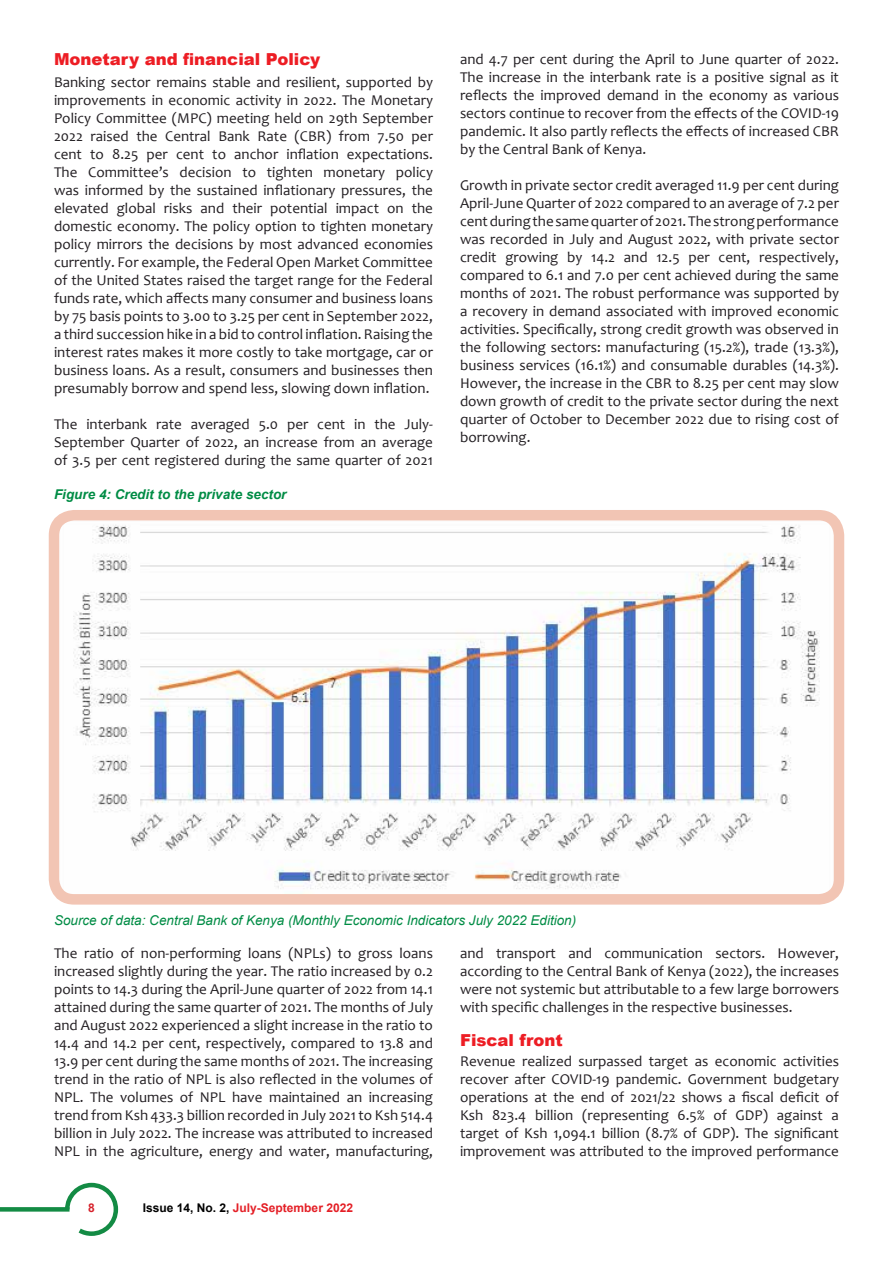
<style>
.page{position:relative;width:893px;height:1263px;background:#fff}
.page>*{position:absolute;margin:0;border:0;box-sizing:border-box;transform-origin:0 0}
.t1{font:900 16.5px "Arial";color:#ed1d24}
.t2{font:15px/18px "Candara";color:#231f23;text-align:justify}
.t3{font:italic 13.5px "Arial";color:#018c45}
.t4{font:italic 700 13.5px "Arial";color:#018c45}
.t5{font:700 12px "Arial";color:#e41f26}
.t6{font:700 12px "Arial";color:#d6202a}
.s1{color:#000}
</style>
<div class="page">
<img style="left:60px;top:521px;width:773px;height:372px">
<div style="left:49px;top:510px;width:795px;height:394px;border:10px solid #f2c5b4;border-radius:20px"></div>
<svg style="left:0;top:1207px;width:63px;height:4px"></svg>
<svg style="left:63px;top:1182px;width:56px;height:54px"></svg>
<p class="t1" style="left:54px;top:47px;width:268px">Monetary and financial Policy</p>
<p class="t2" style="left:54px;top:73px;width:380px">Banking sector remains stable and resilient, supported by improvements in economic activity in 2022. The Monetary Policy Committee (MPC) meeting held on 29th September 2022 raised the Central Bank Rate (CBR) from 7.50 per cent to 8.25 per cent to anchor inflation expectations.<br>The Committee’s decision to tighten monetary policy was informed by the sustained inflationary pressures, the elevated global risks and their potential impact on the domestic economy. The policy option to tighten monetary policy mirrors the decisions by most advanced economies currently. For example, the Federal Open Market Committee of the United States raised the target range for the Federal funds rate, which affects many consumer and business loans by 75 basis points to 3.00 to 3.25 per cent in September 2022, a third succession hike in a bid to control inflation. Raising the interest rates makes it more costly to take mortgage, car or business loans. As a result, consumers and businesses then presumably borrow and spend less, slowing down inflation.</p>
<p class="t2" style="left:54px;top:415px;width:380px">The interbank rate averaged 5.0 per cent in the July-September Quarter of 2022, an increase from an average of 3.5 per cent registered during the same quarter of 2021</p>
<p class="t4" style="left:54px;top:485px;width:234px">Figure 4: Credit to the private sector</p>
<p class="t2" style="left:460px;top:50px;width:380px">and 4.7 per cent during the April to June quarter of 2022.<br>The increase in the interbank rate is a positive signal as it reflects the improved demand in the economy as various sectors continue to recover from the effects of the COVID-19 pandemic. It also partly reflects the effects of increased CBR by the Central Bank of Kenya.</p>
<p class="t2" style="left:460px;top:176px;width:380px">Growth in private sector credit averaged 11.9 per cent during April-June Quarter of 2022 compared to an average of 7.2 per cent during the same quarter of 2021. The strong performance was recorded in July and August 2022, with private sector credit growing by 14.2 and 12.5 per cent, respectively, compared to 6.1 and 7.0 per cent achieved during the same months of 2021. The robust performance was supported by a recovery in demand associated with improved economic activities. Specifically, strong credit growth was observed in the following sectors: manufacturing (15.2%), trade (13.3%), business services (16.1%) and consumable durables (14.3%).<br>However, the increase in the CBR to 8.25 per cent may slow down growth of credit to the private sector during the next quarter of October to December 2022 due to rising cost of borrowing.</p>
<p class="t3" style="left:54px;top:911px;width:524px">Source of data: Central Bank of Kenya (Monthly Economic Indicators July 2022 Edition)</p>
<p class="t2" style="left:54px;top:944px;width:381px">The ratio of non-performing loans (NPLs) to gross loans increased slightly during the year. The ratio increased by 0.2 points to 14.3 during the April-June quarter of 2022 from 14.1 attained during the same quarter of 2021. The months of July and August 2022 experienced a slight increase in the ratio to 14.4 and 14.2 per cent, respectively, compared to 13.8 and 13.9 per cent during the same months of 2021. The increasing trend in the ratio of NPL is also reflected in the volumes of NPL. The volumes of NPL have maintained an increasing trend from Ksh 433.3 billion recorded in July 2021 to Ksh 514.4 billion in July 2022. The increase was attributed to increased NPL in the agriculture, energy and water, manufacturing,</p>
<p class="t2" style="left:460px;top:944px;width:380px">and transport and communication sectors. However, according to the Central Bank of Kenya (2022), the increases were not systemic but attributable to a few large borrowers with specific challenges in the respective businesses.</p>
<p class="t1" style="left:460px;top:1028px;width:104px">Fiscal front</p>
<p class="t2" style="left:460px;top:1052px;width:381px">Revenue realized surpassed target as economic activities recover after COVID-19 pandemic. Government budgetary operations at the end of 2021/22 shows a fiscal deficit of Ksh 823.4 billion (representing 6.5% of GDP) against a target of Ksh 1,094.1 billion (8.7% of GDP). The significant improvement was attributed to the improved performance</p>
<p class="t6" style="left:88px;top:1199px;width:8px">8</p>
<p class="t5" style="left:143px;top:1199px;width:212px"><span class="s1">Issue 14, No. 2,</span> July-September 2022</p>
</div>
